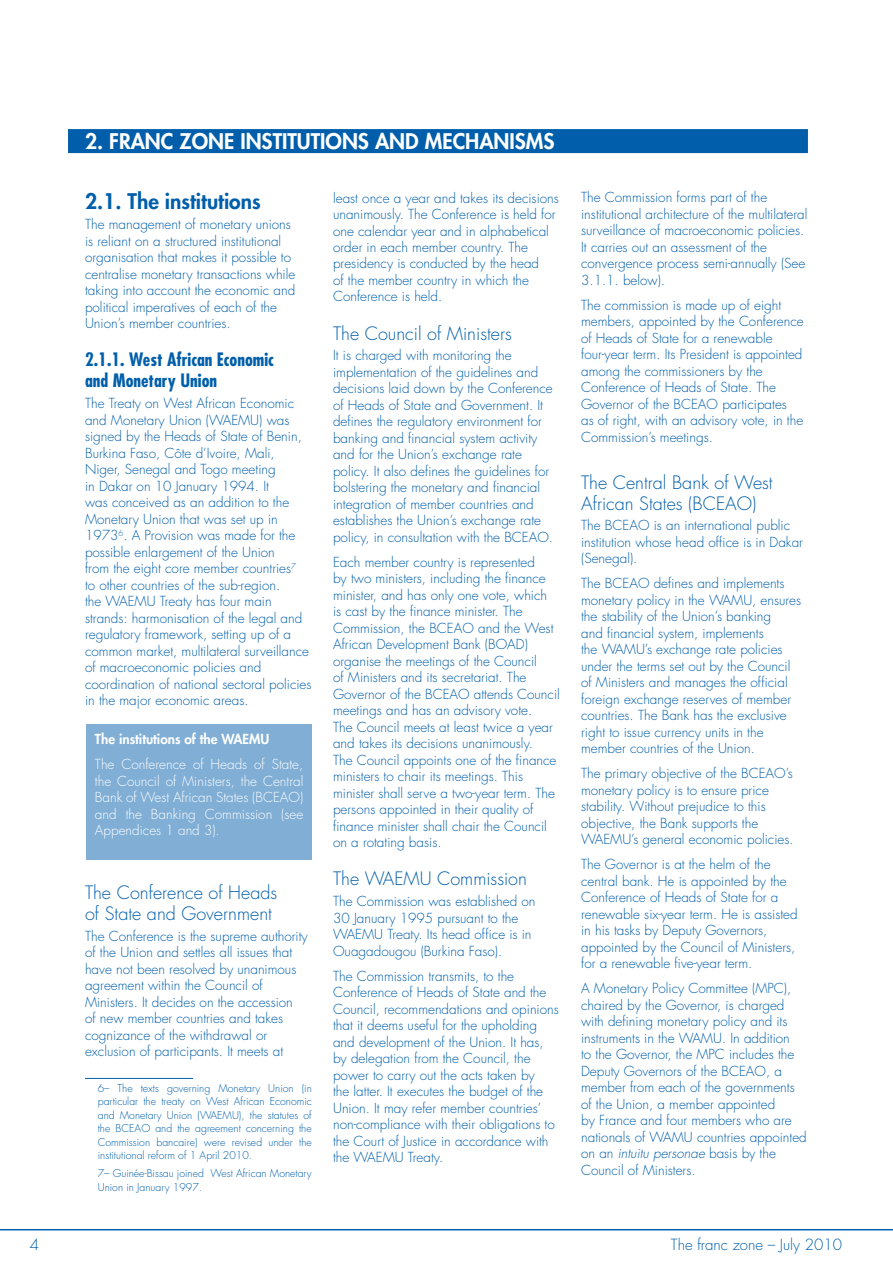
<style>
.page{position:relative;width:893px;height:1263px;background:#fff}
.page>*{position:absolute;margin:0;border:0;box-sizing:border-box;transform-origin:0 0}
.t1{font:800 21px "Futura Std";color:#fff}
.t2{font:800 21px "Futura Std";color:#005eaa}
.t3{font:300 18px/21px "Futura Std";color:#005eaa}
.t4{font:700 condensed 18px/21px "Futura Std";color:#005eaa}
.t5{font:300 15px "Futura Std";color:#005eaa}
.t6{font:300 13.5px/16.5px "Futura Std";color:#005eaa}
.t7{font:300 13.5px/16.5px "Futura Std";color:#fff;text-align:justify}
.t8{font:800 13.5px "Futura Std";color:#fff}
.t9{font:300 10.5px/13.5px "Futura Std";color:#005eaa;text-align:justify}
.s1{font-style:italic}
</style>
<div class="page">
<hr style="left:0;top:1229px;width:893px;height:1px;background:#005eaa">
<hr style="left:85px;top:1078px;width:108px;height:1px;background:#005eaa">
<div style="left:68px;top:129px;width:740px;height:24px;background:#005eaa"></div>
<div style="left:86px;top:724px;width:226px;height:136px;background:#80aed5"></div>
<h1 class="t1" style="left:85px;top:128px;width:471px">2. FRANC ZONE INSTITUTIONS AND MECHANISMS</h1>
<h1 class="t2" style="left:85px;top:188px;width:177px">2.1. The institutions</h1>
<p class="t6" style="left:85px;top:217px;width:212px">The management of monetary unions is reliant on a structured institutional organisation that makes it possible to centralise monetary transactions while taking into account the economic and political imperatives of each of the Union’s member countries.</p>
<h2 class="t4" style="left:85px;top:349px;width:190px">2.1.1. West African Economic and Monetary Union</h2>
<p class="t6" style="left:85px;top:395px;width:228px">The Treaty on West African Economic and Monetary Union (WAEMU) was signed by the Heads of State of Benin, Burkina Faso, Côte d’Ivoire, Mali, Niger, Senegal and Togo meeting<br>in Dakar on 10 January 1994. It<br>was conceived as an addition to the Monetary Union that was set up in 1973 . A Provision was made for the possible enlargement of the Union<br>from the eight core member countries<br>to other countries of the sub-region.<br>the WAEMU Treaty has four main strands: harmonisation of the legal and regulatory framework, setting up of a common market, multilateral surveillance of macroeconomic policies and coordination of national sectoral policies in the major economic areas.</p>
<p class="t8" style="left:95px;top:730px;width:176px">The institutions of the WAEMU</p>
<p class="t7" style="left:95px;top:756px;width:210px">The Conference of Heads of State, the Council of Ministers, the Central Bank of West African States (BCEAO) and the Banking Commission (see Appendices 1 and 3 ).</p>
<h2 class="t3" style="left:85px;top:882px;width:194px">The Conference of Heads of State and Government</h2>
<p class="t6" style="left:85px;top:928px;width:224px">The Conference is the supreme authority of the Union and settles all issues that have not been resolved by unanimous agreement within the Council of Ministers. It decides on the accession<br>of new member countries and takes cognizance of the withdrawal or exclusion of participants. It meets at</p>
<p class="t9" style="left:98px;top:1082px;width:216px;text-indent:7px">– The texts governing Monetary Union (in particular the treaty on West African Economic and Monetary Union (WAEMU), the statutes of the BCEAO and the agreement concerning the Commission bancaire) were revised under the institutional reform of 1 April 2010.</p>
<p class="t9" style="left:98px;top:1167px;width:216px;text-indent:7px">– Guinée-Bissau joined West African Monetary<br>Union in January 1997.</p>
<p class="t6" style="left:333px;top:190px;width:227px">least once a year and takes its decisions unanimously. The Conference is held for one calendar year and in alphabetical order in each member country. The presidency is conducted by the head<br>of the member country in which the Conference is held.</p>
<h2 class="t3" style="left:333px;top:323px;width:180px">The Council of Ministers</h2>
<p class="t6" style="left:333px;top:347px;width:222px">It is charged with monitoring the implementation of the guidelines and decisions laid down by the Conference of Heads of State and Government. It defines the regulatory environment for banking and financial system activity and for the Union’s exchange rate policy. It also defines the guidelines for bolstering the monetary and financial integration of member countries and establishes the Union’s exchange rate policy, in consultation with the BCEAO.</p>
<p class="t6" style="left:333px;top:554px;width:228px">Each member country is represented<br>by two ministers, including the finance minister, and has only one vote, which<br>is cast by the finance minister. The Commission, the BCEAO and the West African Development Bank (BOAD) organise the meetings of the Council<br>of Ministers and its secretariat. The Governor of the BCEAO attends Council meetings and has an advisory vote.<br>The Council meets at least twice a year and takes its decisions unanimously.<br>The Council appoints one of the finance ministers to chair its meetings. This minister shall serve a two-year term. The persons appointed in their quality of finance minister shall chair the Council on a rotating basis.</p>
<h2 class="t3" style="left:333px;top:869px;width:195px">The WAEMU Commission</h2>
<p class="t6" style="left:333px;top:893px;width:204px">The Commission was established on<br>30 January 1995 pursuant to the<br>WAEMU Treaty. Its head office is in<br>Ouagadougou (Burkina Faso).</p>
<p class="t6" style="left:333px;top:968px;width:227px">The Commission transmits, to the Conference of Heads of State and the Council, recommendations and opinions that it deems useful for the upholding and development of the Union. It has, by delegation from the Council, the power to carry out the acts taken by<br>the latter. It executes the budget of the Union. It may refer member countries’ non-compliance with their obligations to the Court of Justice in accordance with the WAEMU Treaty.</p>
<p class="t6" style="left:581px;top:190px;width:228px">The Commission forms part of the institutional architecture of the multilateral surveillance of macroeconomic policies.<br>It carries out an assessment of the convergence process semi-annually (See 3.1.1. below).</p>
<p class="t6" style="left:581px;top:297px;width:224px">The commission is made up of eight members, appointed by the Conference of Heads of State for a renewable four-year term. Its President is appointed among the commissioners by the Conference of Heads of State. The Governor of the BCEAO participates<br>as of right, with an advisory vote, in the Commission’s meetings.</p>
<h2 class="t3" style="left:581px;top:472px;width:193px">The Central Bank of West<br>African States (BCEAO)</h2>
<p class="t6" style="left:581px;top:517px;width:223px">The BCEAO is an international public institution whose head office is in Dakar (Senegal).</p>
<p class="t6" style="left:581px;top:575px;width:222px">The BCEAO defines and implements monetary policy in the WAMU, ensures the stability of the Union’s banking<br>and financial system, implements<br>the WAMU’s exchange rate policies under the terms set out by the Council of Ministers and manages the official foreign exchange reserves of member countries. The Bank has the exclusive right to issue currency units in the member countries of the Union.</p>
<p class="t6" style="left:581px;top:765px;width:214px">The primary objective of the BCEAO’s monetary policy is to ensure price stability. Without prejudice to this objective, the Bank supports the WAEMU’s general economic policies.</p>
<p class="t6" style="left:581px;top:856px;width:218px">The Governor is at the helm of the central bank. He is appointed by the Conference of Heads of State for a renewable six-year term. He is assisted in his tasks by Deputy Governors, appointed by the Council of Ministers, for a renewable five-year term.</p>
<p class="t6" style="left:581px;top:980px;width:227px">A Monetary Policy Committee (MPC), chaired by the Governor, is charged with defining monetary policy and its instruments in the WAMU. In addition<br>to the Governor, the MPC includes the Deputy Governors of the BCEAO, a member from each of the governments of the Union, a member appointed<br>by France and four members who are nationals of WAMU countries appointed on an <span class="s1">intuitu personae</span> basis by the Council of Ministers.</p>
<p class="t5" style="left:671px;top:1236px;width:173px">The franc zone – July 2010</p>
</div>
